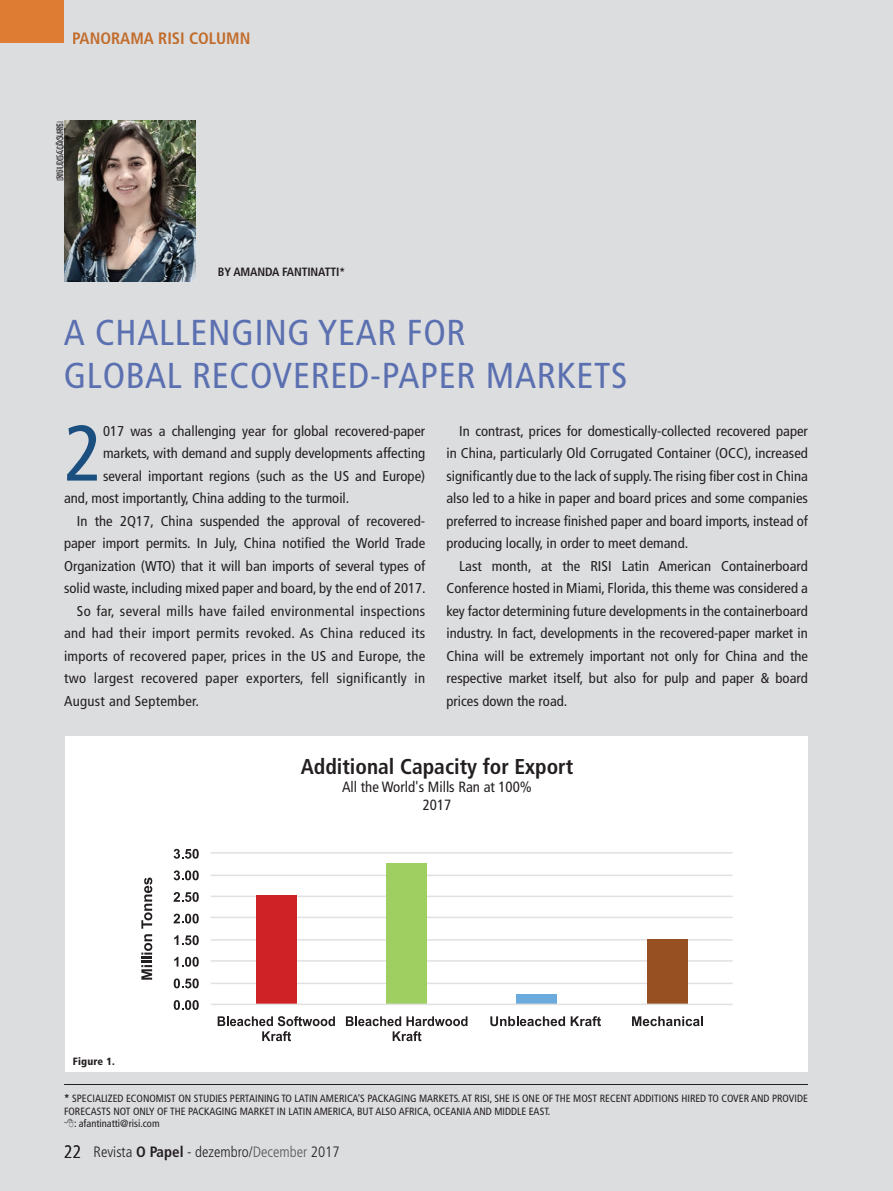
<style>
.page{position:relative;width:893px;height:1191px;background:#dcdddf}
.page>*{position:absolute;margin:0;border:0;box-sizing:border-box;transform-origin:0 0}
.t1{font:condensed 78.75px "Frutiger LT Std";color:#1a4f80}
.t2{font:condensed 36px/43.2px "Frutiger LT Std";letter-spacing:.02em;color:#5b70b0}
.t3{font:700 condensed 21.45px "Frutiger LT Std";color:#231f20}
.t4{font:300 condensed 18px "Frutiger LT Std";color:#231f20}
.t5{font:700 condensed 16.5px "Frutiger LT Std";color:#c16c2b}
.t6{font:300 condensed 15px "Frutiger LT Std";color:#231f20}
.t7{font:condensed 14.85px/17.9px "Frutiger LT Std";color:#231f20;text-align:center}
.t8{font:condensed 14.25px/22.5px "Frutiger LT Std";color:#231f20;text-align:justify}
.t9{font:condensed 14.25px "Frutiger LT Std";letter-spacing:.02em;color:#231f20}
.t10{font:700 condensed 12px "Frutiger LT Std";letter-spacing:-.01em;color:#231f20}
.t11{font:condensed 10.5px "Frutiger LT Std";color:#231f20}
.t12{font:900 condensed 10.5px "Frutiger LT Std";letter-spacing:.02em;color:#231f20}
.t13{font:300 condensed 9px "Frutiger LT Std";color:#231f20}
.s1{font-weight:900}
.s2{font-weight:700}
.s3{color:#57585a}
</style>
<div class="page">
<div style="left:0;top:0;width:64px;height:43px;background:#df7c34"></div>
<div style="left:73px;top:32px;width:176px;height:12px;background:#dcdddf"></div>
<img style="left:64px;top:123px;width:131px;height:158px">
<hr style="left:64px;top:1084px;width:744px;height:1px;background:#231f20">
<div style="left:65px;top:736px;width:742px;height:335px;background:#fff"></div>
<img style="left:65px;top:121px;width:131px;height:156px">
<hr style="left:211px;top:852px;width:522px;height:1px;background:#e1e1e1">
<hr style="left:211px;top:874px;width:522px;height:2px;background:#e1e1e1">
<hr style="left:211px;top:895px;width:522px;height:2px;background:#e1e1e1">
<hr style="left:211px;top:916px;width:522px;height:2px;background:#e1e1e1">
<hr style="left:211px;top:939px;width:522px;height:1px;background:#e1e1e1">
<hr style="left:211px;top:960px;width:522px;height:1px;background:#e1e1e1">
<hr style="left:211px;top:982px;width:522px;height:2px;background:#e1e1e1">
<div style="left:256px;top:895px;width:41px;height:109px;background:#cf2227"></div>
<div style="left:386px;top:863px;width:41px;height:141px;background:#a0cf61"></div>
<div style="left:647px;top:938px;width:41px;height:66px;background:#965022"></div>
<div style="left:517px;top:994px;width:40px;height:10px;background:#6baadc"></div>
<hr style="left:211px;top:1003px;width:522px;height:2px;background:#e1e1e1">
<svg style="left:174px;top:1000px;width:25px;height:10px"></svg>
<svg style="left:174px;top:978px;width:25px;height:10px"></svg>
<svg style="left:174px;top:957px;width:25px;height:9px"></svg>
<svg style="left:174px;top:935px;width:25px;height:10px"></svg>
<svg style="left:173px;top:913px;width:26px;height:10px"></svg>
<svg style="left:173px;top:892px;width:26px;height:10px"></svg>
<svg style="left:174px;top:870px;width:25px;height:10px"></svg>
<svg style="left:174px;top:849px;width:25px;height:9px"></svg>
<svg style="left:218px;top:1016px;width:117px;height:25px"></svg>
<svg style="left:346px;top:1016px;width:121px;height:25px"></svg>
<svg style="left:490px;top:1016px;width:75px;height:10px"></svg>
<svg style="left:571px;top:1016px;width:30px;height:10px"></svg>
<svg style="left:632px;top:1016px;width:71px;height:10px"></svg>
<svg style="left:141px;top:934px;width:11px;height:45px"></svg>
<svg style="left:141px;top:877px;width:11px;height:51px"></svg>
<svg style="left:64px;top:1118px;width:9px;height:9px"></svg>
<p class="t5" style="left:72px;top:28px;width:180px">PANORAMA RISI COLUMN</p>
<p class="t13" style="left:55px;top:181px;width:62px;rotate:-90deg">DIVULGAÇÃO/RISI</p>
<p class="t13" style="left:55px;top:179px;width:58px;rotate:-90deg">R SI DISCLOSURE</p>
<p class="t10" style="left:218px;top:265px;width:129px">BY AMANDA FANTINATTI*</p>
<h2 class="t2" style="left:64px;top:311px;width:565px">A CHALLENGING YEAR FOR<br>GLOBAL RECOVERED-PAPER MARKETS</h2>
<p class="t8" style="left:446px;top:419px;width:363px;text-indent:13px">In contrast, prices for domestically-collected recovered paper in China, particularly Old Corrugated Container (OCC), increased significantly due to the lack of supply. The rising fiber cost in China also led to a hike in paper and board prices and some companies preferred to increase finished paper and board imports, instead of producing locally, in order to meet demand.</p>
<p class="t8" style="left:446px;top:554px;width:363px;text-indent:13px">Last month, at the RISI Latin American Containerboard Conference hosted in Miami, Florida, this theme was considered a key factor determining future developments in the containerboard industry. In fact, developments in the recovered-paper market in China will be extremely important not only for China and the respective market itself, but also for pulp and paper &amp; board prices down the road.</p>
<h1 class="t1" style="left:64px;top:407px;width:40px">2</h1>
<p class="t8" style="left:103px;top:419px;width:324px">017 was a challenging year for global recovered-paper</p>
<p class="t8" style="left:103px;top:442px;width:324px">markets, with demand and supply developments affecting</p>
<p class="t8" style="left:103px;top:464px;width:324px">several important regions (such as the US and Europe)</p>
<p class="t8" style="left:64px;top:487px;width:287px">and, most importantly, China adding to the turmoil.</p>
<p class="t8" style="left:77px;top:509px;width:350px">In the 2Q17, China suspended the approval of recovered-</p>
<p class="t8" style="left:64px;top:532px;width:363px">paper import permits. In July, China notified the World Trade</p>
<p class="t8" style="left:64px;top:554px;width:363px">Organization (WTO) that it will ban imports of several types of</p>
<p class="t8" style="left:64px;top:577px;width:363px">solid waste, including mixed paper and board, by the end of 2017.</p>
<p class="t9" style="left:77px;top:602px;width:350px">So far, several mills have failed environmental inspections</p>
<p class="t9" style="left:64px;top:625px;width:363px">and had their import permits revoked. As China reduced its</p>
<p class="t9" style="left:64px;top:647px;width:363px">imports of recovered paper, prices in the US and Europe, the</p>
<p class="t9" style="left:64px;top:670px;width:363px">two largest recovered paper exporters, fell significantly in</p>
<p class="t9" style="left:64px;top:692px;width:136px">August and September.</p>
<p class="t12" style="left:73px;top:1054px;width:43px">Figure 1.</p>
<h3 class="t3" style="left:301px;top:753px;width:274px">Additional Capacity for Export</h3>
<p class="t7" style="left:342px;top:777px;width:191px">All the World's Mills Ran at 100%<br>2017</p>
<p class="t11" style="left:64px;top:1092px;width:745px"><span class="s1">*</span> SPECIALIZED ECONOMIST ON STUDIES PERTAINING TO LATIN AMERICA’S PACKAGING MARKETS. AT RISI, SHE IS ONE OF THE MOST RECENT ADDITIONS HIRED TO COVER AND PROVIDE</p>
<p class="t11" style="left:64px;top:1104px;width:488px">FORECASTS NOT ONLY OF THE PACKAGING MARKET IN LATIN AMERICA, BUT ALSO AFRICA, OCEANIA AND MIDDLE EAST.</p>
<p class="t11" style="left:74px;top:1117px;width:87px">: afantinatti@risi.com</p>
<p class="t4" style="left:64px;top:1141px;width:19px">22</p>
<p class="t6" style="left:94px;top:1142px;width:248px">Revista <span class="s2">O Papel</span> - dezembro/<span class="s3">December</span> 2017</p>
</div>
